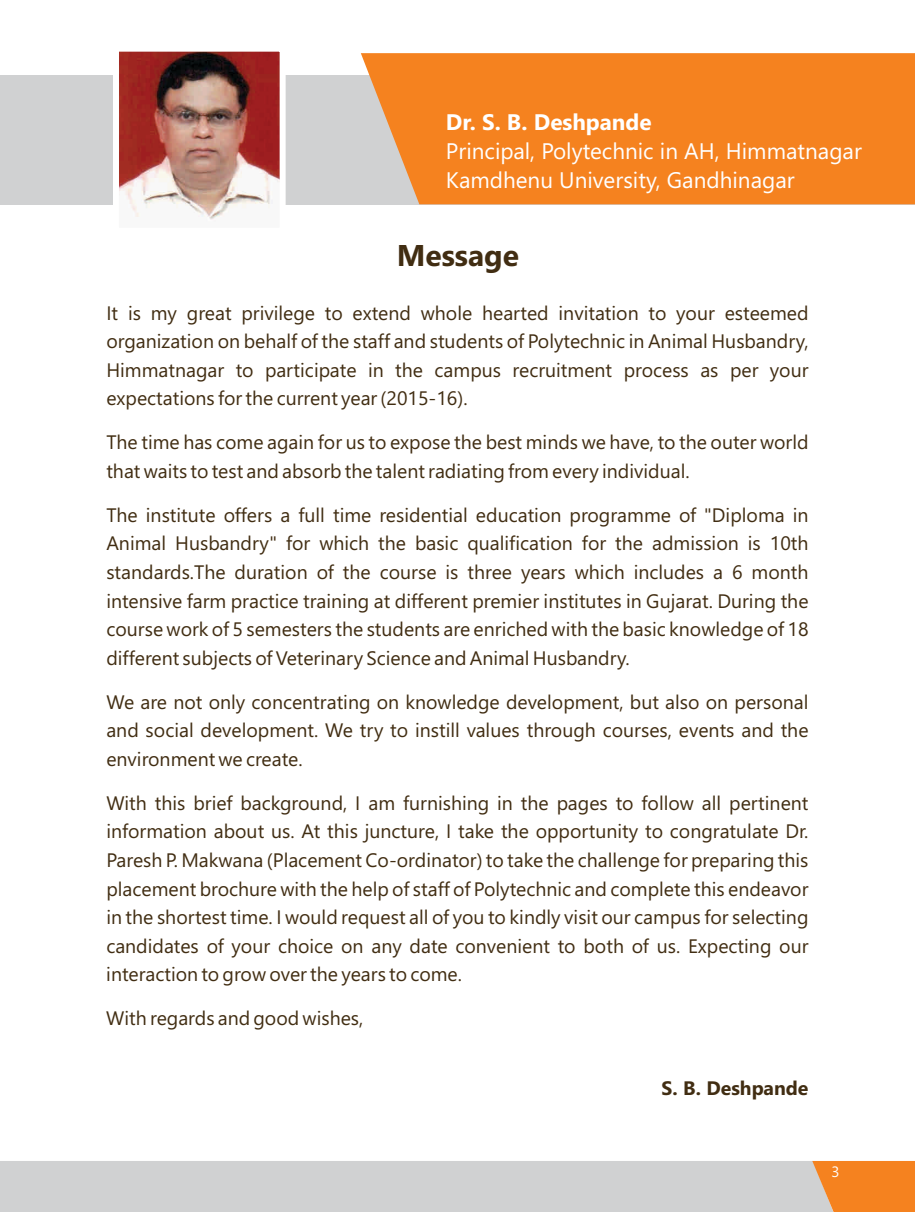
<style>
.page{position:relative;width:915px;height:1212px;background:#fff}
.page>*{position:absolute;margin:0;border:0;box-sizing:border-box;transform-origin:0 0}
.t1{font:700 30px "Segoe UI";color:#412d12}
.t2{font:22.5px/29px "Segoe UI";color:#fff}
.t3{font:700 22.5px "Segoe UI";color:#fff}
.t4{font:19.5px/28.5px "Segoe UI";color:#412d12;text-align:justify}
.t5{font:700 19.5px "Segoe UI";color:#412d12}
.t6{font:15px "Segoe UI";color:#fff}
</style>
<div class="page">
<div style="left:0;top:75px;width:914px;height:129px;background:#d0d1d2"></div>
<div style="left:361px;top:53px;width:553px;height:151px;background:#f5821f"></div>
<svg style="left:0;top:1161px;width:914px;height:51px;background:#d3c9c0"></svg>
<img style="left:120px;top:53px;width:158px;height:167px">
<div style="left:113px;top:46px;width:172px;height:188px;border:6px solid #fff"></div>
<p class="t3" style="left:446px;top:114px;width:207px">Dr. S. B. Deshpande</p>
<p class="t2" style="left:446px;top:139px;width:417px">Principal, Polytechnic in AH, Himmatnagar<br>Kamdhenu University, Gandhinagar</p>
<h1 class="t1" style="left:396px;top:244px;width:124px">Message</h1>
<p class="t4" style="left:106px;top:300px;width:703px">It is my great privilege to extend whole hearted invitation to your esteemed organization on behalf of the staff and students of Polytechnic in Animal Husbandry, Himmatnagar to participate in the campus recruitment process as per your expectations for the current year (2015-16).</p>
<p class="t4" style="left:106px;top:430px;width:703px">The time has come again for us to expose the best minds we have, to the outer world that waits to test and absorb the talent radiating from every individual.</p>
<p class="t4" style="left:106px;top:503px;width:703px">The institute offers a full time residential education programme of "Diploma in Animal Husbandry" for which the basic qualification for the admission is 10th standards.The duration of the course is three years which includes a 6 month intensive farm practice training at different premier institutes in Gujarat. During the course work of 5 semesters the students are enriched with the basic knowledge of 18 different subjects of Veterinary Science and Animal Husbandry.</p>
<p class="t4" style="left:106px;top:689px;width:703px">We are not only concentrating on knowledge development, but also on personal and social development. We try to instill values through courses, events and the environment we create.</p>
<p class="t4" style="left:106px;top:790px;width:703px">With this brief background, I am furnishing in the pages to follow all pertinent information about us. At this juncture, I take the opportunity to congratulate Dr.<br>Paresh P. Makwana (Placement Co-ordinator) to take the challenge for preparing this placement brochure with the help of staff of Polytechnic and complete this endeavor in the shortest time. I would request all of you to kindly visit our campus for selecting candidates of your choice on any date convenient to both of us. Expecting our interaction to grow over the years to come.</p>
<p class="t4" style="left:106px;top:1006px;width:258px">With regards and good wishes,</p>
<p class="t5" style="left:661px;top:1081px;width:148px">S. B. Deshpande</p>
<p class="t6" style="left:831px;top:1166px;width:10px">3</p>
</div>
